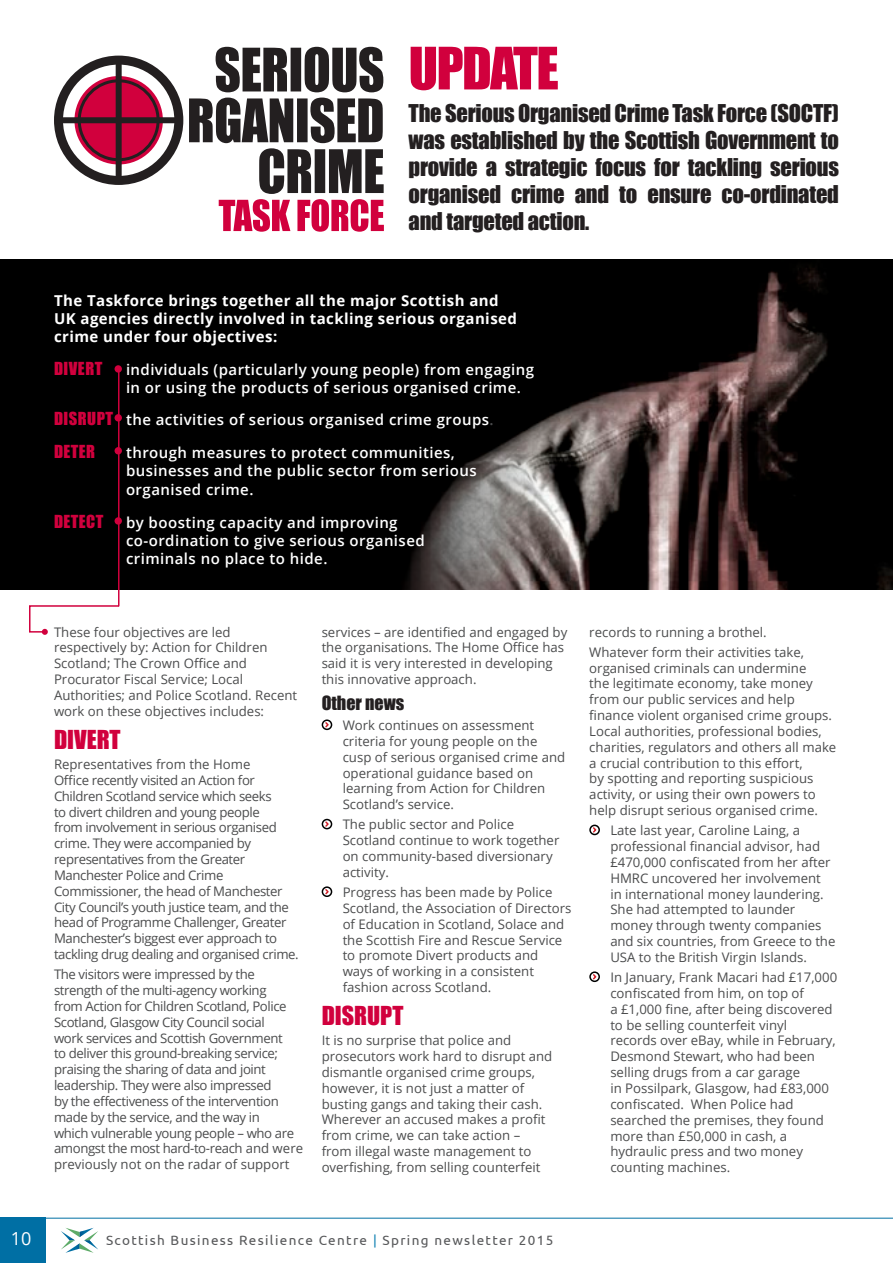
<style>
.page{position:relative;width:893px;height:1263px;background:#fff}
.page>*{position:absolute;margin:0;border:0;box-sizing:border-box;transform-origin:0 0}
.t1{font:54px "Impact";letter-spacing:-.03em;color:#d1003d}
.t2{font:24px "Impact";color:#d1003d}
.t3{font:22.5px/27px "Impact";letter-spacing:-.01em;color:#231f20;text-align:justify}
.t4{font:18px "Impact";color:#231f20}
.t5{font:700 18px "DIN";color:#fff}
.t6{font:18px "Open Sans";color:#fff}
.t7{font:16.5px "Impact";letter-spacing:.03em;color:#d1003d}
.t8{font:600 15px/18px "Open Sans";letter-spacing:.03em;color:#fff}
.t9{font:700 15px/18px "Open Sans";letter-spacing:.03em;color:#fff}
.t10{font:13.5px "Ubuntu";letter-spacing:.1em;color:#57585a}
.t11{font:13.2px/15.9px "Open Sans";color:#4b4c4d}
.t12{font:13.2px/15.9px "Open Sans";letter-spacing:-.03em;color:#4b4c4d}
.s1{font-family:"Impact";font-weight:400;font-size:16.5px;color:#d1003d}
.s2{color:#4b4c4d}
.s3{color:#1382b3}
</style>
<div class="page">
<div style="left:0;top:259px;width:893px;height:331px;background:#000"></div>
<img style="left:406px;top:267px;width:487px;height:323px">
<svg style="left:45px;top:1218px;width:848px;height:45px"></svg>
<div style="left:0;top:1218px;width:45px;height:45px;background:#006fa4"></div>
<svg style="left:325px;top:722px;width:4px;height:5px"></svg>
<div style="left:322px;top:719px;width:10px;height:11px;border:2px solid #000;border-radius:50%"></div>
<svg style="left:325px;top:822px;width:4px;height:4px"></svg>
<div style="left:322px;top:819px;width:10px;height:10px;border:2px solid #000;border-radius:50%"></div>
<svg style="left:325px;top:889px;width:4px;height:5px"></svg>
<div style="left:322px;top:886px;width:10px;height:11px;border:2px solid #000;border-radius:50%"></div>
<svg style="left:593px;top:828px;width:4px;height:4px"></svg>
<div style="left:589px;top:825px;width:11px;height:10px;border:2px solid #000;border-radius:50%"></div>
<svg style="left:593px;top:974px;width:4px;height:5px"></svg>
<div style="left:589px;top:971px;width:11px;height:11px;border:2px solid #000;border-radius:50%"></div>
<svg style="left:189px;top:98px;width:195px;height:134px"></svg>
<svg style="left:216px;top:47px;width:167px;height:45px"></svg>
<div style="left:54px;top:56px;width:129px;height:129px;border:9px solid #231f20;border-radius:50%"></div>
<svg style="left:74px;top:76px;width:89px;height:88px;background:#c0053b"></svg>
<div style="left:116px;top:62px;width:6px;height:121px;background:#231f20"></div>
<div style="left:59px;top:117px;width:120px;height:6px;background:#231f20"></div>
<div style="left:78px;top:79px;width:82px;height:82px;border:3px solid #231f20;border-radius:50%"></div>
<hr style="left:118px;top:368px;width:2px;height:238px;background:#d1003d">
<div style="left:115px;top:365px;width:7px;height:8px;background:#d1003d;border-radius:50%"></div>
<div style="left:115px;top:414px;width:7px;height:7px;background:#d1003d;border-radius:50%"></div>
<div style="left:115px;top:447px;width:7px;height:7px;background:#d1003d;border-radius:50%"></div>
<div style="left:115px;top:517px;width:7px;height:8px;background:#d1003d;border-radius:50%"></div>
<svg style="left:29px;top:604px;width:91px;height:31px"></svg>
<p class="t1" style="left:409px;top:35px;width:152px">UPDATE</p>
<p class="t3" style="left:409px;top:99px;width:432px">The Serious Organised Crime Task Force (SOCTF) was established by the Scottish Government to provide a strategic focus for tackling serious organised crime and to ensure co-ordinated and targeted action.</p>
<p class="t9" style="left:54px;top:291px;width:465px">The Taskforce brings together all the major Scottish and<br>UK agencies directly involved in tackling serious organised crime under four objectives:</p>
<p class="t7" style="left:54px;top:358px;width:50px">DIVERT</p>
<p class="t8" style="left:126px;top:360px;width:410px">individuals (particularly young people) from engaging in or using the products of serious organised crime.</p>
<p class="t8" style="left:54px;top:410px;width:441px"><span class="s1">DISRUPT</span> the activities of serious organised crime groups<span class="s2">.</span></p>
<p class="t7" style="left:54px;top:441px;width:43px">DETER</p>
<p class="t8" style="left:126px;top:443px;width:352px">through measures to protect communities, businesses and the public sector from serious</p>
<p class="t8" style="left:126px;top:481px;width:129px">organised crime.</p>
<p class="t7" style="left:54px;top:511px;width:51px">DETECT</p>
<p class="t8" style="left:126px;top:513px;width:300px">by boosting capacity and improving co-ordination to give serious organised criminals no place to hide.</p>
<p class="t6" style="left:21px;top:1226px;width:12px">0</p>
<p class="t5" style="left:12px;top:1229px;width:21px">12</p>
<p class="t11" style="left:54px;top:623px;width:245px">These four objectives are led respectively by: Action for Children Scotland; The Crown Office and Procurator Fiscal Service; Local Authorities; and Police Scotland. Recent work on these objectives includes:</p>
<p class="t2" style="left:54px;top:725px;width:68px">DIVERT</p>
<p class="t12" style="left:54px;top:756px;width:246px">Representatives from the Home<br>Office recently visited an Action for Children Scotland service which seeks<br>to divert children and young people<br>from involvement in serious organised crime. They were accompanied by representatives from the Greater Manchester Police and Crime Commissioner, the head of Manchester City Council’s youth justice team, and the head of Programme Challenger, Greater Manchester’s biggest ever approach to tackling drug dealing and organised crime.</p>
<p class="t12" style="left:54px;top:966px;width:251px">The visitors were impressed by the strength of the multi-agency working<br>from Action for Children Scotland, Police Scotland, Glasgow City Council social<br>work services and Scottish Government<br>to deliver this ground-breaking service; praising the sharing of data and joint leadership. They were also impressed<br>by the effectiveness of the intervention made by the service, and the way in<br>which vulnerable young people – who are amongst the most hard-to-reach and were previously not on the radar of support</p>
<p class="t11" style="left:322px;top:623px;width:247px">services – are identified and engaged by the organisations. The Home Office has said it is very interested in developing this innovative approach.</p>
<p class="t4" style="left:322px;top:692px;width:84px">Other news</p>
<p class="t11" style="left:343px;top:717px;width:224px">Work continues on assessment criteria for young people on the cusp of serious organised crime and operational guidance based on learning from Action for Children<br>Scotland’s service.</p>
<p class="t11" style="left:343px;top:816px;width:218px">The public sector and Police<br>Scotland continue to work together on community-based diversionary activity.</p>
<p class="t11" style="left:343px;top:884px;width:230px">Progress has been made by Police Scotland, the Association of Directors of Education in Scotland, Solace and the Scottish Fire and Rescue Service to promote Divert products and ways of working in a consistent fashion across Scotland.</p>
<p class="t2" style="left:322px;top:1001px;width:83px">DISRUPT</p>
<p class="t11" style="left:322px;top:1032px;width:232px">It is no surprise that police and prosecutors work hard to disrupt and dismantle organised crime groups, however, it is not just a matter of busting gangs and taking their cash.<br>Wherever an accused makes a profit from crime, we can take action – from illegal waste management to overfishing, from selling counterfeit</p>
<p class="t11" style="left:589px;top:623px;width:179px">records to running a brothel.</p>
<p class="t11" style="left:589px;top:644px;width:248px">Whatever form their activities take, organised criminals can undermine<br>the legitimate economy, take money from our public services and help finance violent organised crime groups.<br>Local authorities, professional bodies, charities, regulators and others all make a crucial contribution to this effort,<br>by spotting and reporting suspicious activity, or using their own powers to help disrupt serious organised crime.</p>
<p class="t11" style="left:610px;top:822px;width:227px">Late last year, Caroline Laing, a professional financial advisor, had £470,000 confiscated from her after HMRC uncovered her involvement in international money laundering.<br>She had attempted to launder money through twenty companies and six countries, from Greece to the USA to the British Virgin Islands.</p>
<p class="t11" style="left:610px;top:969px;width:228px">In January, Frank Macari had £17,000 confiscated from him, on top of<br>a £1,000 fine, after being discovered to be selling counterfeit vinyl<br>records over eBay, while in February,<br>Desmond Stewart, who had been selling drugs from a car garage<br>in Possilpark, Glasgow, had £83,000 confiscated. When Police had searched the premises, they found more than £50,000 in cash, a hydraulic press and two money counting machines.</p>
<p class="t10" style="left:106px;top:1232px;width:449px">Scottish Business Resilience Centre <span class="s3">|</span> Spring newsletter 2015</p>
</div>
